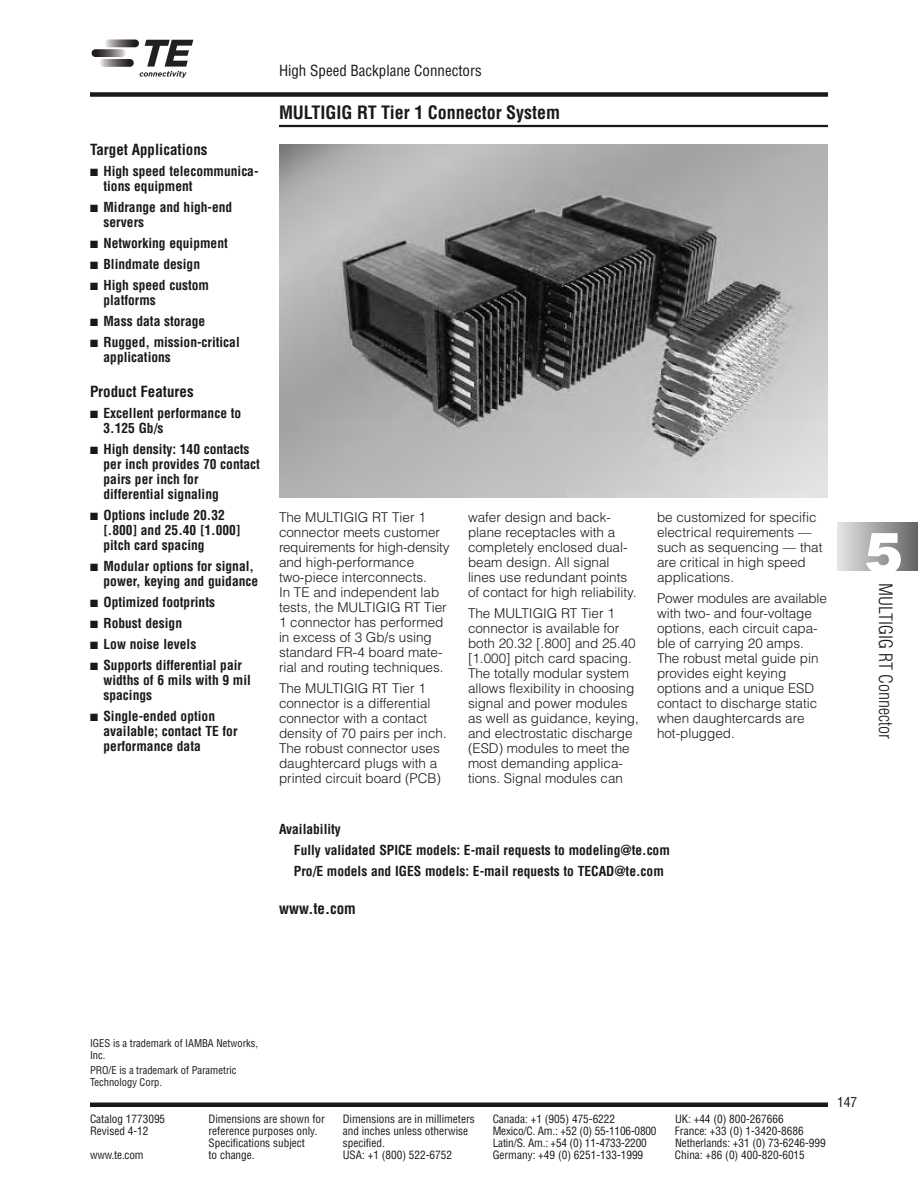
<style>
.page{position:relative;width:918px;height:1188px;background:#fff}
.page>*{position:absolute;margin:0;border:0;box-sizing:border-box;transform-origin:0 0}
.t1{font:900 57px "Helvetica";color:#fff}
.t2{font:700 condensed 18px "Helvetica";color:#191919}
.t3{font:300 condensed 18px "Helvetica";color:#191919}
.t4{font:700 condensed 15px "Helvetica";color:#191919}
.t5{font:condensed 15px "Helvetica";color:#191919}
.t6{font:300 13.5px/15px "Helvetica";color:#191919}
.t7{font:700 condensed 13.5px/15px "Helvetica";color:#191919}
.t8{font:condensed 13.5px "Helvetica";color:#191919}
.t9{font:condensed 11.25px "Helvetica";color:#191919}
.t10{font:condensed 10.5px/12px "Helvetica";color:#191919}
</style>
<div class="page">
<div style="left:90px;top:1102px;width:738px;height:5px;background:#191919"></div>
<div style="left:90px;top:92px;width:738px;height:5px;background:#191919"></div>
<svg style="left:105px;top:39px;width:34px;height:8px"></svg>
<svg style="left:99px;top:59px;width:35px;height:8px"></svg>
<svg style="left:92px;top:49px;width:34px;height:8px"></svg>
<svg style="left:140px;top:40px;width:53px;height:38px"></svg>
<div style="left:837px;top:522px;width:81px;height:49px;background:linear-gradient(to right,#e6e6e6,#626262)"></div>
<hr style="left:279px;top:125px;width:549px;height:2px;background:#191919">
<img style="left:279px;top:144px;width:549px;height:353px">
<p class="t4" style="left:90px;top:141px;width:119px">Target Applications</p>
<p class="t7" style="left:104px;top:164px;width:157px;text-indent:-14px">■ High speed telecommunica&shy;tions equipment</p>
<p class="t7" style="left:104px;top:200px;width:130px;text-indent:-14px">■ Midrange and high-end servers</p>
<p class="t7" style="left:90px;top:236px;width:139px">■ Networking equipment</p>
<p class="t7" style="left:90px;top:257px;width:112px">■ Blindmate design</p>
<p class="t7" style="left:104px;top:278px;width:107px;text-indent:-14px">■ High speed custom platforms</p>
<p class="t7" style="left:90px;top:314px;width:117px">■ Mass data storage</p>
<p class="t7" style="left:104px;top:335px;width:138px;text-indent:-14px">■ Rugged, mission-critical applications</p>
<p class="t4" style="left:90px;top:383px;width:105px">Product Features</p>
<p class="t7" style="left:104px;top:406px;width:139px;text-indent:-14px">■ Excellent performance to<br>3.125 Gb/s</p>
<p class="t7" style="left:104px;top:442px;width:158px;text-indent:-14px">■ High density: 140 contacts per inch provides 70 contact pairs per inch for differential signaling</p>
<p class="t7" style="left:104px;top:508px;width:139px;text-indent:-14px">■ Options include 20.32 [.800] and 25.40 [1.000] pitch card spacing</p>
<p class="t7" style="left:104px;top:559px;width:156px;text-indent:-14px">■ Modular options for signal, power, keying and guidance</p>
<p class="t7" style="left:90px;top:595px;width:127px">■ Optimized footprints</p>
<p class="t7" style="left:90px;top:616px;width:94px">■ Robust design</p>
<p class="t7" style="left:90px;top:637px;width:108px">■ Low noise levels</p>
<p class="t7" style="left:104px;top:658px;width:149px;text-indent:-14px">■ Supports differential pair widths of 6 mils with 9 mil spacings</p>
<p class="t7" style="left:104px;top:709px;width:136px;text-indent:-14px">■ Single-ended option available; contact TE for performance data</p>
<p class="t5" style="left:279px;top:62px;width:204px">High Speed Backplane Connectors</p>
<h2 class="t2" style="left:279px;top:103px;width:283px">MULTIGIG RT Tier 1 Connector System</h2>
<p class="t6" style="left:279px;top:510px;width:172px">The MULTIGIG RT Tier 1 connector meets customer requirements for high-density and high-performance two-piece interconnects.<br>In TE and independent lab tests, the MULTIGIG RT Tier<br>1 connector has performed in excess of 3 Gb/s using standard FR-4 board mate&shy;rial and routing techniques.</p>
<p class="t6" style="left:279px;top:681px;width:169px">The MULTIGIG RT Tier 1 connector is a differential connector with a contact density of 70 pairs per inch.<br>The robust connector uses daughtercard plugs with a printed circuit board (PCB)</p>
<p class="t6" style="left:468px;top:510px;width:170px">wafer design and back&shy;plane receptacles with a completely enclosed dual&shy;beam design. All signal lines use redundant points of contact for high reliability.</p>
<p class="t6" style="left:468px;top:606px;width:172px">The MULTIGIG RT Tier 1 connector is available for both 20.32 [.800] and 25.40 [1.000] pitch card spacing.<br>The totally modular system allows flexibility in choosing signal and power modules as well as guidance, keying, and electrostatic discharge (ESD) modules to meet the most demanding applica&shy;tions. Signal modules can</p>
<p class="t6" style="left:657px;top:510px;width:167px">be customized for specific electrical requirements — such as sequencing — that are critical in high speed applications.</p>
<p class="t6" style="left:657px;top:591px;width:172px">Power modules are available with two- and four-voltage options, each circuit capa&shy;ble of carrying 20 amps.<br>The robust metal guide pin provides eight keying options and a unique ESD contact to discharge static when daughtercards are hot-plugged.</p>
<p class="t7" style="left:294px;top:819px;width:377px;line-height:21px;text-indent:-15px">Availability<br>Fully validated SPICE models: E-mail requests to modeling@te.com<br>Pro/E models and IGES models: E-mail requests to TECAD@te.com</p>
<p class="t4" style="left:279px;top:900px;width:78px">www.te.com</p>
<h1 class="t1" style="left:865px;top:520px;width:40px">5</h1>
<h2 class="t3" style="left:896px;top:583px;width:157px;rotate:90deg">MULTIGIG RT Connector</h2>
<p class="t10" style="left:90px;top:1037px;width:170px">IGES is a trademark of IAMBA Networks,<br>Inc.</p>
<p class="t10" style="left:90px;top:1064px;width:148px">PRO/E is a trademark of Parametric<br>Technology Corp.</p>
<p class="t9" style="left:90px;top:1112px;width:77px">Catalog 1773095</p>
<p class="t9" style="left:208px;top:1112px;width:118px">Dimensions are shown for</p>
<p class="t9" style="left:343px;top:1112px;width:134px">Dimensions are in millimeters</p>
<p class="t9" style="left:493px;top:1112px;width:124px">Canada: +1 (905) 475-6222</p>
<p class="t9" style="left:675px;top:1112px;width:110px">UK: +44 (0) 800-267666</p>
<p class="t9" style="left:90px;top:1124px;width:60px">Revised 4-12</p>
<p class="t9" style="left:208px;top:1124px;width:110px">reference purposes only.</p>
<p class="t9" style="left:343px;top:1124px;width:127px">and inches unless otherwise</p>
<p class="t9" style="left:493px;top:1124px;width:165px">Mexico/C. Am.: +52 (0) 55-1106-0800</p>
<p class="t9" style="left:675px;top:1124px;width:130px">France: +33 (0) 1-3420-8686</p>
<p class="t9" style="left:208px;top:1136px;width:98px">Specifications subject</p>
<p class="t9" style="left:343px;top:1136px;width:44px">specified.</p>
<p class="t9" style="left:493px;top:1136px;width:156px">Latin/S. Am.: +54 (0) 11-4733-2200</p>
<p class="t9" style="left:675px;top:1136px;width:152px">Netherlands: +31 (0) 73-6246-999</p>
<p class="t9" style="left:90px;top:1148px;width:55px">www.te.com</p>
<p class="t9" style="left:208px;top:1148px;width:48px">to change.</p>
<p class="t9" style="left:343px;top:1148px;width:111px">USA: +1 (800) 522-6752</p>
<p class="t9" style="left:493px;top:1148px;width:152px">Germany: +49 (0) 6251-133-1999</p>
<p class="t9" style="left:675px;top:1148px;width:131px">China: +86 (0) 400-820-6015</p>
<p class="t8" style="left:837px;top:1094px;width:22px">147</p>
</div>
